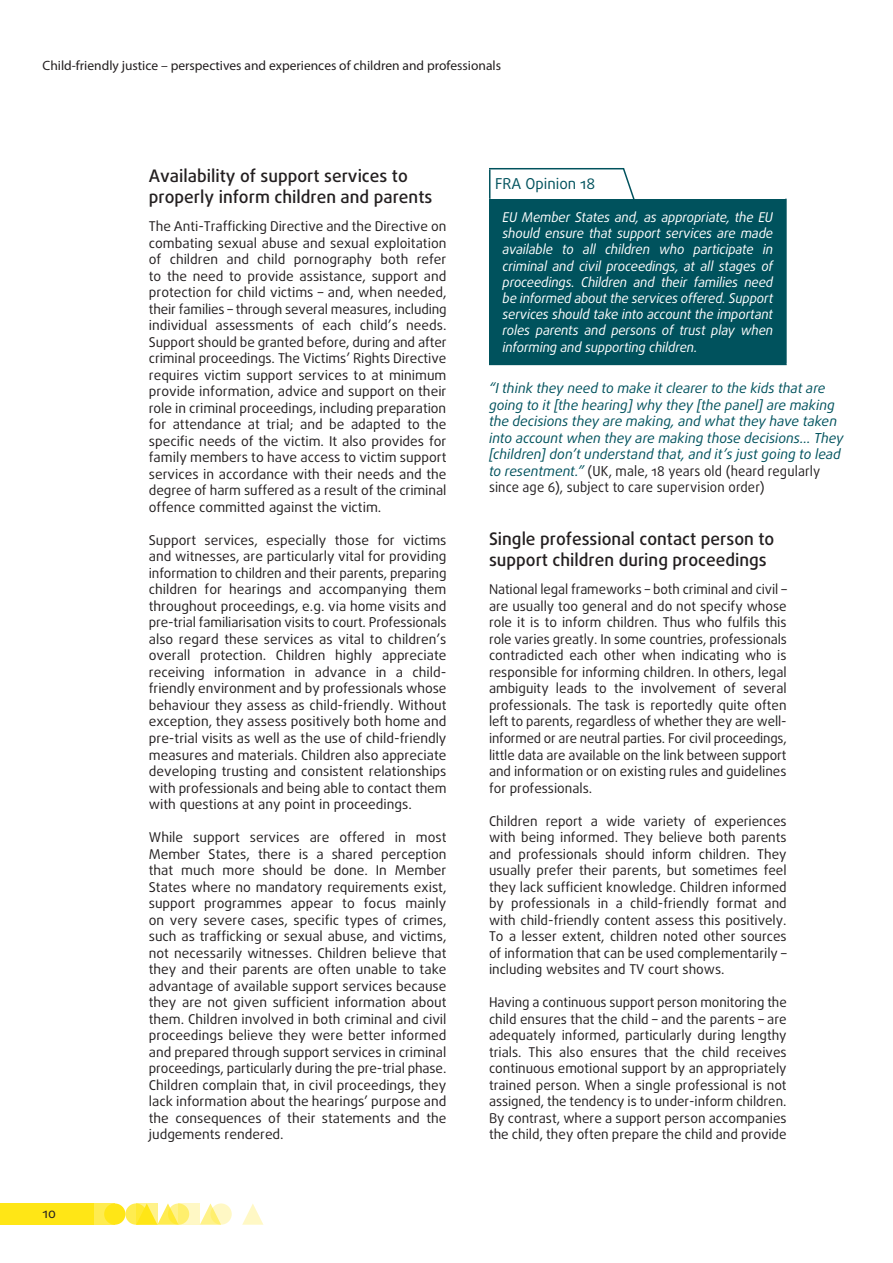
<style>
.page{position:relative;width:893px;height:1263px;background:#fff}
.page>*{position:absolute;margin:0;border:0;box-sizing:border-box;transform-origin:0 0}
.titles_h3{font:500 17.25px/20.7px "Daxline Pro";color:#231f20}
.opinion_header{font:15px "Daxline Pro";color:#00525d}
.quote_body{font:italic 13.8px/16.5px "Daxline Pro";color:#00525d}
.text_body{font:13.5px/16.5px "Daxline Pro";color:#231f20;text-align:justify}
.opinion_text{font:italic 13.5px/16.2px "Daxline Pro";letter-spacing:-.01em;color:#fff;text-align:justify}
.t1{font:13.5px "Myriad Pro";color:#231f20}
.s1{font-style:normal;color:#231f20}
</style>
<div class="page">
<svg style="left:125px;top:1203px;width:22px;height:22px"></svg>
<div style="left:94px;top:1203px;width:21px;height:22px;background:#ffec50"></div>
<div style="left:0;top:1203px;width:94px;height:22px;background:#ffe616"></div>
<svg style="left:200px;top:1203px;width:18px;height:22px"></svg>
<svg style="left:242px;top:1204px;width:21px;height:21px"></svg>
<div style="left:104px;top:1203px;width:21px;height:22px;background:#ffe616;border-radius:50%"></div>
<svg style="left:157px;top:1203px;width:18px;height:22px"></svg>
<svg style="left:168px;top:1203px;width:21px;height:22px"></svg>
<svg style="left:210px;top:1203px;width:22px;height:22px"></svg>
<svg style="left:136px;top:1203px;width:21px;height:22px"></svg>
<svg style="left:179px;top:1203px;width:21px;height:22px"></svg>
<div style="left:490px;top:199px;width:296px;height:165px;background:#00525d"></div>
<hr style="left:489px;top:169px;width:1px;height:30px;background:#00525d">
<hr style="left:489px;top:168px;width:135px;height:1px;background:#00525d">
<hr style="left:489px;top:199px;width:1px;height:165px;background:#00525d">
<hr style="left:489px;top:364px;width:135px;height:1px;background:#00525d">
<hr style="left:624px;top:364px;width:163px;height:1px;background:#00525d">
<hr style="left:785px;top:199px;width:2px;height:165px;background:#00525d">
<svg style="left:621px;top:168px;width:14px;height:31px"></svg>
<p class="t1" style="left:43px;top:58px;width:460px">Child-friendly justice – perspectives and experiences of children and professionals</p>
<p class="text_body" style="left:43px;top:1205px;width:15px">10</p>
<p class="titles_h3" style="left:149px;top:165px;width:285px">Availability of support services to properly inform children and parents</p>
<p class="text_body" style="left:149px;top:218px;width:299px">The Anti-Trafficking Directive and the Directive on combating sexual abuse and sexual exploitation of children and child pornography both refer to the need to provide assistance, support and protection for child victims – and, when needed, their families – through several measures, including individual assessments of each child’s needs.<br>Support should be granted before, during and after criminal proceedings. The Victims’ Rights Directive requires victim support services to at minimum provide information, advice and support on their role in criminal proceedings, including preparation for attendance at trial; and be adapted to the specific needs of the victim. It also provides for family members to have access to victim support services in accordance with their needs and the degree of harm suffered as a result of the criminal offence committed against the victim.</p>
<p class="text_body" style="left:149px;top:532px;width:299px">Support services, especially those for victims and witnesses, are particularly vital for providing information to children and their parents, preparing children for hearings and accompanying them throughout proceedings, e.g. via home visits and pre-trial familiarisation visits to court. Professionals also regard these services as vital to children’s overall protection. Children highly appreciate receiving information in advance in a child&shy;friendly environment and by professionals whose behaviour they assess as child-friendly. Without exception, they assess positively both home and pre-trial visits as well as the use of child-friendly measures and materials. Children also appreciate developing trusting and consistent relationships with professionals and being able to contact them with questions at any point in proceedings.</p>
<p class="text_body" style="left:149px;top:829px;width:299px">While support services are offered in most Member States, there is a shared perception that much more should be done. In Member States where no mandatory requirements exist, support programmes appear to focus mainly on very severe cases, specific types of crimes, such as trafficking or sexual abuse, and victims, not necessarily witnesses. Children believe that they and their parents are often unable to take advantage of available support services because they are not given sufficient information about them. Children involved in both criminal and civil proceedings believe they were better informed and prepared through support services in criminal proceedings, particularly during the pre-trial phase.<br>Children complain that, in civil proceedings, they lack information about the hearings’ purpose and the consequences of their statements and the judgements rendered.</p>
<p class="opinion_header" style="left:495px;top:174px;width:102px">FRA Opinion 18</p>
<p class="opinion_text" style="left:502px;top:209px;width:272px">EU Member States and, as appropriate, the EU should ensure that support services are made available to all children who participate in criminal and civil proceedings, at all stages of proceedings. Children and their families need be informed about the services offered. Support services should take into account the important roles parents and persons of trust play when informing and supporting children.</p>
<p class="quote_body" style="left:489px;top:380px;width:356px">“I think they need to make it clearer to the kids that are going to it [the hearing] why they [the panel] are making the decisions they are making, and what they have taken into account when they are making those decisions… They [children] don’t understand that, and it’s just going to lead to resentment.” <span class="s1">(UK, male, 18 years old (heard regularly since age 6), subject to care supervision order)</span></p>
<p class="titles_h3" style="left:489px;top:528px;width:287px">Single professional contact person to support children during proceedings</p>
<p class="text_body" style="left:489px;top:581px;width:299px">National legal frameworks – both criminal and civil – are usually too general and do not specify whose role it is to inform children. Thus who fulfils this role varies greatly. In some countries, professionals contradicted each other when indicating who is responsible for informing children. In others, legal ambiguity leads to the involvement of several professionals. The task is reportedly quite often left to parents, regardless of whether they are well&shy;informed or are neutral parties. For civil proceedings, little data are available on the link between support and information or on existing rules and guidelines for professionals.</p>
<p class="text_body" style="left:489px;top:812px;width:299px">Children report a wide variety of experiences with being informed. They believe both parents and professionals should inform children. They usually prefer their parents, but sometimes feel they lack sufficient knowledge. Children informed by professionals in a child-friendly format and with child-friendly content assess this positively.<br>To a lesser extent, children noted other sources of information that can be used complementarily – including websites and TV court shows.</p>
<p class="text_body" style="left:489px;top:994px;width:299px">Having a continuous support person monitoring the child ensures that the child – and the parents – are adequately informed, particularly during lengthy trials. This also ensures that the child receives continuous emotional support by an appropriately trained person. When a single professional is not assigned, the tendency is to under-inform children.<br>By contrast, where a support person accompanies the child, they often prepare the child and provide</p>
</div>
